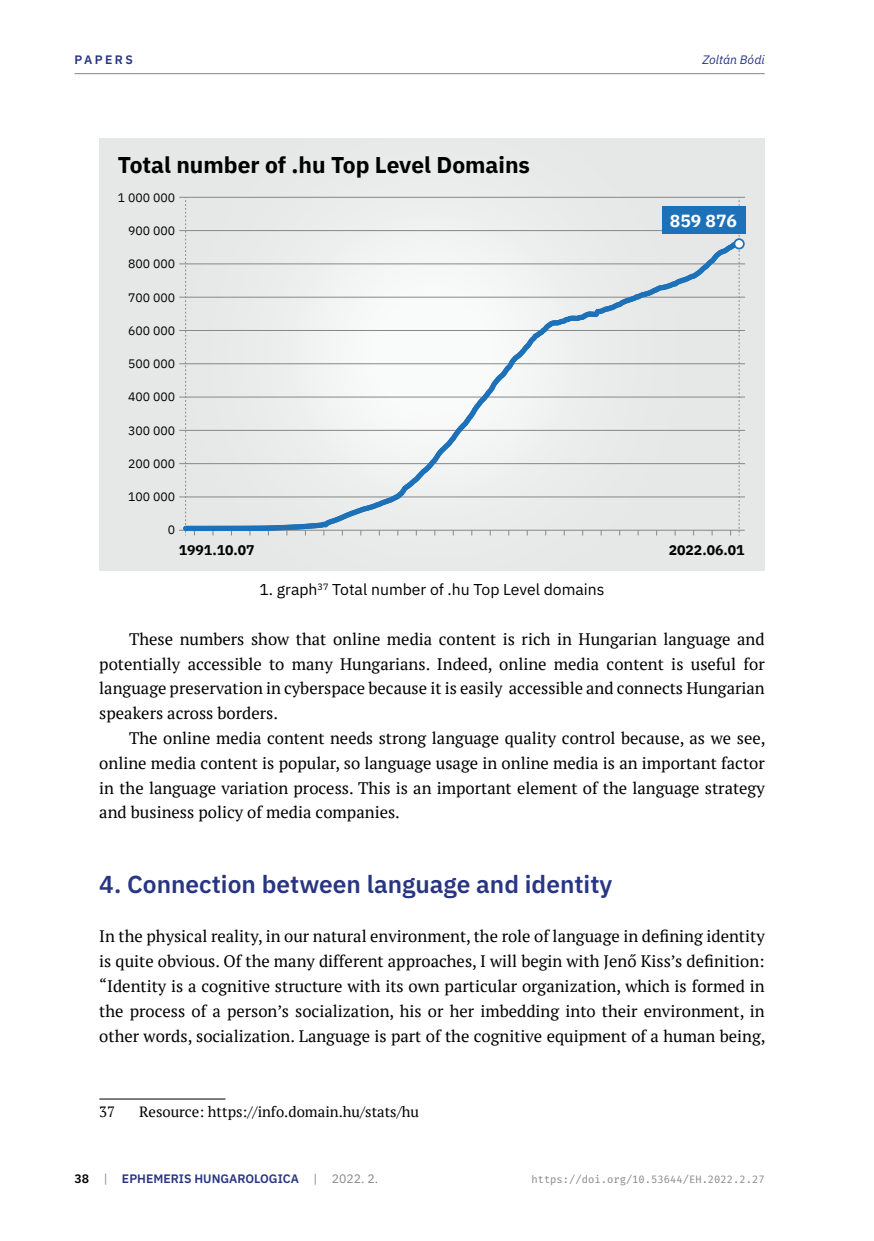
<style>
.page{position:relative;width:874px;height:1241px;background:#fff}
.page>*{position:absolute;margin:0;border:0;box-sizing:border-box;transform-origin:0 0}
.t1{font:600 24.5px "IBM Plex Sans";color:#283583}
.t2{font:700 22.75px "IBM Plex Sans";color:#000}
.t3{font:700 17.5px "IBM Plex Sans";color:#fff}
.t4{font:16.62px/24.8px "PT Serif";color:#000;text-align:justify}
.t5{font:15.75px "IBM Plex Sans";color:#000}
.t6{font:14.88px "PT Serif";color:#000}
.t7{font:700 14px "IBM Plex Sans";color:#000}
.t8{font:12.25px "IBM Plex Sans";color:#000}
.t9{font:600 12.25px "IBM Plex Sans";color:#283583}
.t10{font:italic 12.25px "IBM Plex Sans";color:#283583}
.t11{font:10.5px "Fira Mono";color:#878787}
.s1{color:#000}
.s2{font-weight:400;color:#878787}
</style>
<div class="page">
<hr style="left:74px;top:73px;width:690px;height:1px;background:#878787">
<div style="left:99px;top:138px;width:665px;height:432px;background:#e6e8e8"></div>
<hr style="left:179px;top:530px;width:565px;height:1px;background:#878787">
<hr style="left:179px;top:197px;width:565px;height:1px;background:#878787">
<hr style="left:179px;top:230px;width:565px;height:1px;background:#878787">
<hr style="left:179px;top:263px;width:565px;height:1px;background:#878787">
<hr style="left:179px;top:297px;width:565px;height:1px;background:#878787">
<hr style="left:179px;top:330px;width:565px;height:1px;background:#878787">
<hr style="left:179px;top:363px;width:565px;height:1px;background:#878787">
<hr style="left:179px;top:396px;width:565px;height:1px;background:#878787">
<hr style="left:179px;top:430px;width:565px;height:1px;background:#878787">
<hr style="left:179px;top:463px;width:565px;height:1px;background:#878787">
<hr style="left:179px;top:496px;width:565px;height:1px;background:#878787">
<svg style="left:185px;top:197px;width:556px;height:338px"></svg>
<div style="left:734px;top:239px;width:9px;height:9px;background:#fff;border-radius:50%"></div>
<div style="left:733px;top:238px;width:11px;height:11px;border:2px solid #1d71b8;border-radius:50%"></div>
<div style="left:661px;top:206px;width:84px;height:28px;background:#1d71b8"></div>
<hr style="left:99px;top:1098px;width:126px;height:1px;background:#000">
<p class="t9" style="left:74px;top:50px;width:60px">PAPERS</p>
<p class="t10" style="left:702px;top:50px;width:64px">Zoltán Bódi</p>
<h2 class="t2" style="left:118px;top:147px;width:413px">Total number of .hu Top Level Domains</h2>
<p class="t8" style="left:118px;top:188px;width:59px">1 000 000</p>
<p class="t8" style="left:128px;top:221px;width:48px">900 000</p>
<p class="t8" style="left:128px;top:254px;width:48px">800 000</p>
<p class="t8" style="left:128px;top:288px;width:48px">700 000</p>
<p class="t8" style="left:128px;top:321px;width:48px">600 000</p>
<p class="t8" style="left:128px;top:354px;width:48px">500 000</p>
<p class="t8" style="left:128px;top:387px;width:48px">400 000</p>
<p class="t8" style="left:128px;top:421px;width:48px">300 000</p>
<p class="t8" style="left:128px;top:454px;width:48px">200 000</p>
<p class="t8" style="left:128px;top:487px;width:48px">100 000</p>
<p class="t8" style="left:168px;top:520px;width:9px">0</p>
<p class="t3" style="left:669px;top:206px;width:69px">859 876</p>
<p class="t7" style="left:179px;top:539px;width:77px">1991.10.07</p>
<p class="t7" style="left:668px;top:539px;width:77px">2022.06.01</p>
<p class="t5" style="left:259px;top:577px;width:346px">1. graph<sup>37</sup> Total number of .hu Top Level domains</p>
<p class="t4" style="left:99px;top:626px;width:666px;text-indent:30px">These numbers show that online media content is rich in Hungarian language and potentially accessible to many Hungarians. Indeed, online media content is useful for language preservation in cyberspace because it is easily accessible and connects Hungarian speakers across borders.</p>
<p class="t4" style="left:99px;top:725px;width:667px;text-indent:30px">The online media content needs strong language quality control because, as we see, online media content is popular, so language usage in online media is an important factor in the language variation process. This is an important element of the language strategy and business policy of media companies.</p>
<h1 class="t1" style="left:99px;top:864px;width:514px">4. Connection between language and identity</h1>
<p class="t4" style="left:99px;top:923px;width:667px">In the physical reality, in our natural environment, the role of language in defining identity is quite obvious. Of the many different approaches, I will begin with Jenő Kiss’s definition: “Identity is a cognitive structure with its own particular organization, which is formed in the process of a person’s socialization, his or her imbedding into their environment, in other words, socialization. Language is part of the cognitive equipment of a human being,</p>
<p class="t6" style="left:99px;top:1101px;width:17px">37</p>
<p class="t6" style="left:139px;top:1101px;width:281px">Resource: https://info.domain.hu/stats/hu</p>
<p class="t9" style="left:74px;top:1168px;width:305px"><span class="s1">38</span> <span class="s2">|</span> EPHEMERIS HUNGAROLOGICA <span class="s2">| 2022. 2.</span></p>
<p class="t11" style="left:531px;top:1171px;width:235px">https://doi.org/10.53644/EH.2022.2.27</p>
</div>
